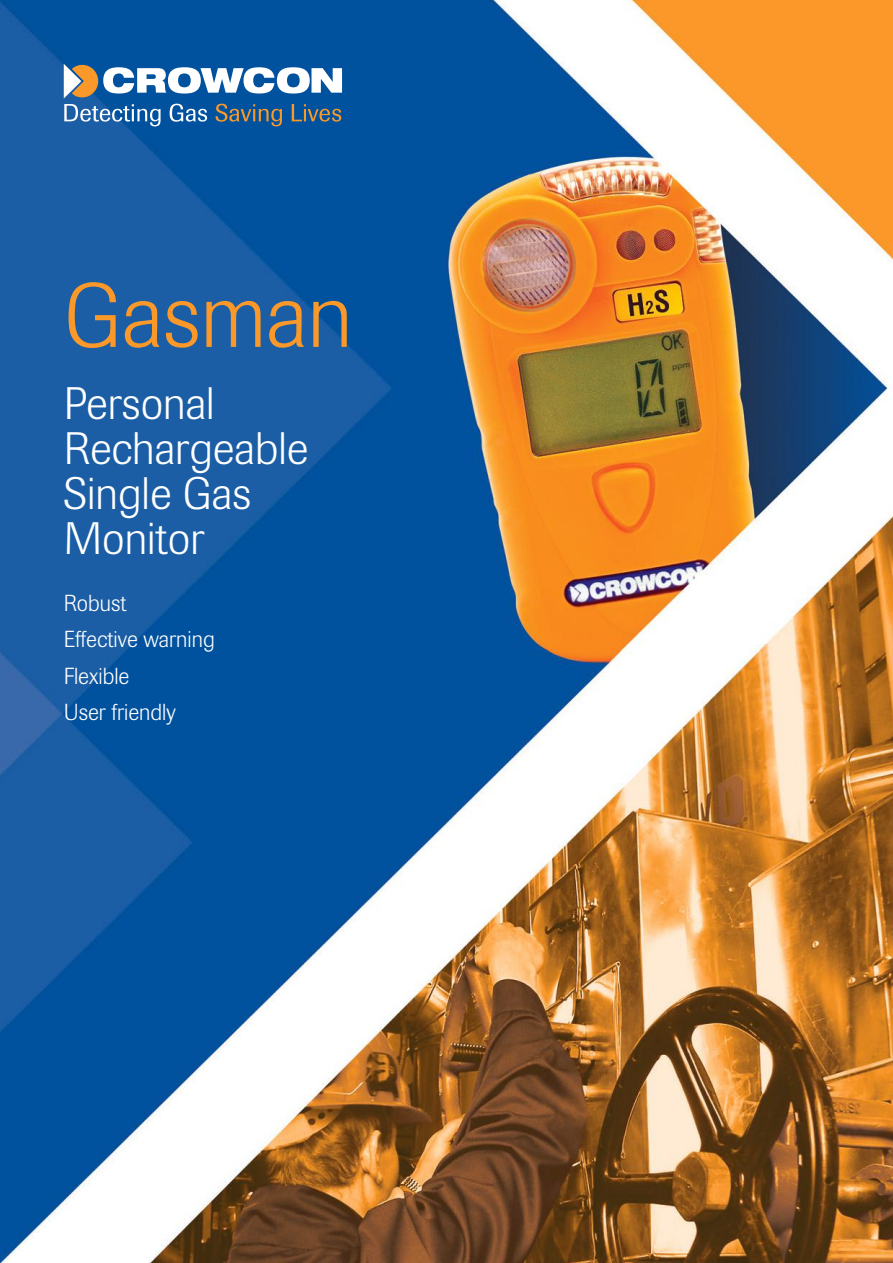
<style>
.page{position:relative;width:893px;height:1263px;background:#fff}
.page>*{position:absolute;margin:0;border:0;box-sizing:border-box;transform-origin:0 0}
.t1{font:300 90px "Imago";color:#fa992a}
.t2{font:300 45px/45px "Imago";color:#fff}
.t3{font:300 22.95px/36.3px "Imago";color:#fff}
</style>
<div class="page">
<img style="left:0;top:0;width:893px;height:1263px">
<svg style="left:64px;top:64px;width:278px;height:34px"></svg>
<svg style="left:64px;top:104px;width:97px;height:22px;background:#4a82b8"></svg>
<svg style="left:170px;top:104px;width:37px;height:18px"></svg>
<svg style="left:216px;top:104px;width:66px;height:22px"></svg>
<svg style="left:292px;top:104px;width:49px;height:18px"></svg>
<h1 class="t1" style="left:64px;top:265px;width:290px">Gasman</h1>
<h2 class="t2" style="left:64px;top:382px;width:246px">Personal<br>Rechargeable<br>Single Gas<br>Monitor</h2>
<p class="t3" style="left:64px;top:586px;width:152px">Robust<br>Effective warning<br>Flexible<br>User friendly</p>
</div>
